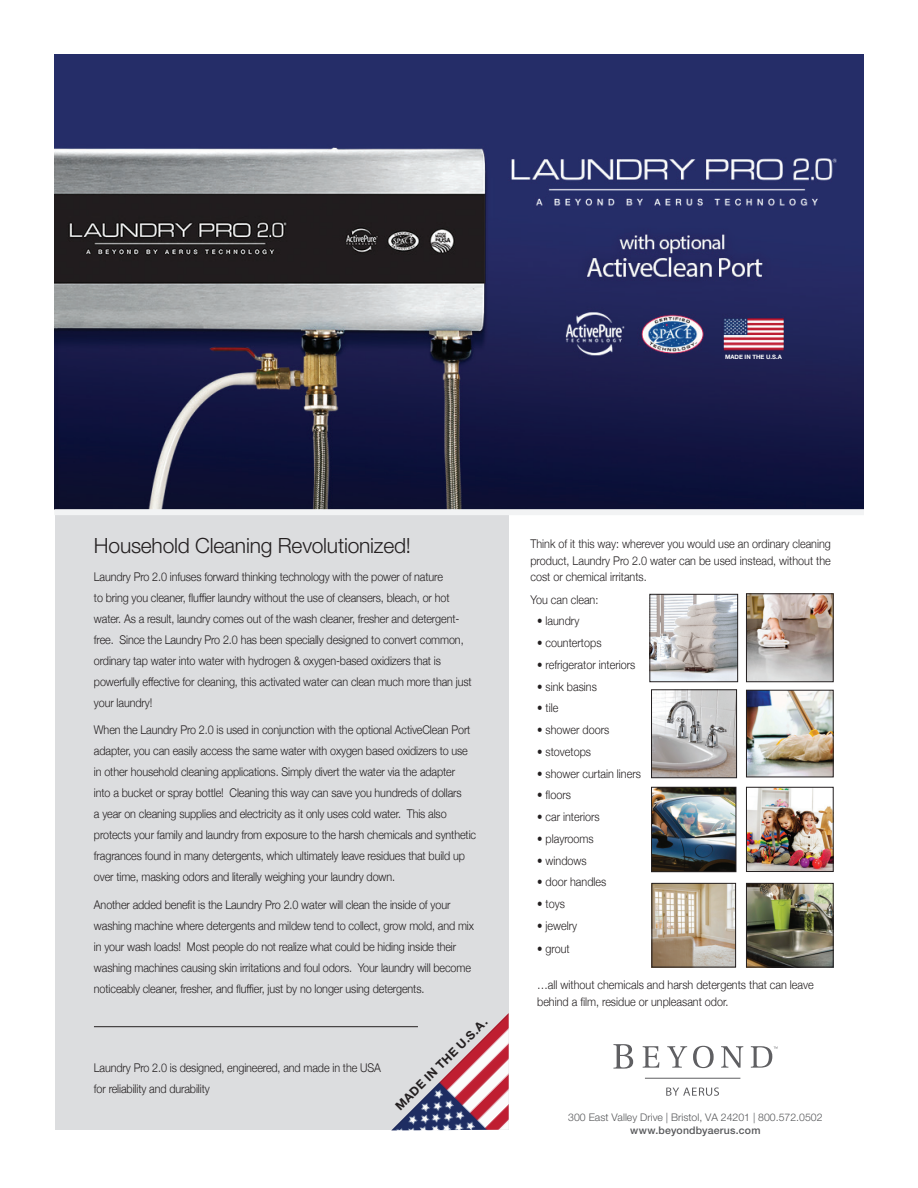
<style>
.page{position:relative;width:918px;height:1188px;background:#fff}
.page>*{position:absolute;margin:0;border:0;box-sizing:border-box;transform-origin:0 0}
.t1{font:300 21px "Helvetica Neue LT Std";letter-spacing:-.01em;color:#231f20}
.t2{font:300 12px/21px "Helvetica Neue";letter-spacing:-.01em;color:#231f20;scale:.9 1}
.t3{font:700 12px "Helvetica Neue LT Std";color:#231f20}
.t4{font:300 10.5px "Helvetica Neue LT Std";color:#57585a}
.t5{font:500 10.5px "Helvetica Neue LT Std";letter-spacing:.02em;color:#57585a}
.t6{font:700 6px "Helvetica Neue";color:#fff}
</style>
<div class="page">
<div style="left:55px;top:512px;width:454px;height:618px;background:#dcdddf"></div>
<img style="left:54px;top:54px;width:810px;height:455px">
<div style="left:54px;top:509px;width:810px;height:6px;background:#f2f3f4"></div>
<hr style="left:94px;top:1026px;width:324px;height:1px;background:#231f20">
<img style="left:748px;top:595px;width:84px;height:85px">
<div style="left:746px;top:593px;width:88px;height:89px;border:1px solid #231f20"></div>
<img style="left:653px;top:691px;width:82px;height:85px">
<div style="left:651px;top:689px;width:86px;height:89px;border:1px solid #231f20"></div>
<img style="left:748px;top:692px;width:84px;height:83px">
<div style="left:746px;top:690px;width:88px;height:87px;border:1px solid #231f20"></div>
<img style="left:653px;top:789px;width:81px;height:81px">
<div style="left:651px;top:787px;width:85px;height:85px;border:1px solid #231f20"></div>
<img style="left:748px;top:789px;width:84px;height:81px">
<div style="left:746px;top:787px;width:88px;height:85px;border:1px solid #231f20"></div>
<img style="left:654px;top:885px;width:80px;height:80px">
<div style="left:652px;top:883px;width:84px;height:84px;border:1px solid #231f20"></div>
<img style="left:748px;top:885px;width:84px;height:80px">
<div style="left:746px;top:883px;width:88px;height:84px;border:1px solid #231f20"></div>
<img style="left:651px;top:596px;width:85px;height:84px">
<div style="left:649px;top:594px;width:89px;height:88px;border:1px solid #231f20"></div>
<hr style="left:645px;top:1078px;width:95px;height:1px;background:#5f5f62">
<svg style="left:643px;top:1046px;width:16px;height:22px"></svg>
<svg style="left:667px;top:1046px;width:20px;height:22px"></svg>
<svg style="left:693px;top:1046px;width:21px;height:22px"></svg>
<svg style="left:721px;top:1046px;width:22px;height:22px"></svg>
<svg style="left:666px;top:1087px;width:53px;height:9px"></svg>
<svg style="left:613px;top:1044px;width:20px;height:25px"></svg>
<svg style="left:751px;top:1046px;width:27px;height:22px"></svg>
<img style="left:391px;top:1013px;width:118px;height:117px">
<p class="t6" style="left:725px;top:352px;width:58px">MADE IN THE U.S.A</p>
<h1 class="t1" style="left:94px;top:533px;width:319px">Household Cleaning Revolutionized!</h1>
<p class="t2" style="left:94px;top:565px;width:421px">Laundry Pro 2.0 infuses forward thinking technology with the power of nature<br>to bring you cleaner, fluffier laundry without the use of cleansers, bleach, or hot water. As a result, laundry comes out of the wash cleaner, fresher and detergent&shy;free. Since the Laundry Pro 2.0 has been specially designed to convert common, ordinary tap water into water with hydrogen &amp; oxygen-based oxidizers that is powerfully effective for cleaning, this activated water can clean much more than just your laundry!</p>
<p class="t2" style="left:94px;top:719px;width:426px">When the Laundry Pro 2.0 is used in conjunction with the optional ActiveClean Port adapter, you can easily access the same water with oxygen based oxidizers to use in other household cleaning applications. Simply divert the water via the adapter<br>into a bucket or spray bottle! Cleaning this way can save you hundreds of dollars<br>a year on cleaning supplies and electricity as it only uses cold water. This also protects your family and laundry from exposure to the harsh chemicals and synthetic fragrances found in many detergents, which ultimately leave residues that build up over time, masking odors and literally weighing your laundry down.</p>
<p class="t2" style="left:94px;top:894px;width:424px">Another added benefit is the Laundry Pro 2.0 water will clean the inside of your washing machine where detergents and mildew tend to collect, grow mold, and mix in your wash loads! Most people do not realize what could be hiding inside their washing machines causing skin irritations and foul odors. Your laundry will become noticeably cleaner, fresher, and fluffier, just by no longer using detergents.</p>
<p class="t2" style="left:94px;top:1056px;width:320px">Laundry Pro 2.0 is designed, engineered, and made in the USA for reliability and durability</p>
<p class="t3" style="left:392px;top:1103px;width:126px;rotate:-45deg">MADE IN THE U.S.A.</p>
<p class="t2" style="left:530px;top:535px;width:335px;line-height:16.5px;text-align:justify">Think of it this way: wherever you would use an ordinary cleaning product, Laundry Pro 2.0 water can be used instead, without the cost or chemical irritants.</p>
<p class="t2" style="left:530px;top:588px;width:77px">You can clean:</p>
<p class="t2" style="left:537px;top:610px;width:48px">• laundry</p>
<p class="t2" style="left:537px;top:631px;width:73px">• countertops</p>
<p class="t2" style="left:537px;top:653px;width:111px">• refrigerator interiors</p>
<p class="t2" style="left:537px;top:675px;width:68px">• sink basins</p>
<p class="t2" style="left:537px;top:697px;width:25px">• tile</p>
<p class="t2" style="left:537px;top:718px;width:82px">• shower doors</p>
<p class="t2" style="left:537px;top:740px;width:61px">• stovetops</p>
<p class="t2" style="left:537px;top:762px;width:117px">• shower curtain liners</p>
<p class="t2" style="left:537px;top:784px;width:39px">• floors</p>
<p class="t2" style="left:537px;top:805px;width:71px">• car interiors</p>
<p class="t2" style="left:537px;top:827px;width:64px">• playrooms</p>
<p class="t2" style="left:537px;top:849px;width:57px">• windows</p>
<p class="t2" style="left:537px;top:871px;width:78px">• door handles</p>
<p class="t2" style="left:537px;top:892px;width:32px">• toys</p>
<p class="t2" style="left:537px;top:914px;width:46px">• jewelry</p>
<p class="t2" style="left:537px;top:937px;width:38px">• grout</p>
<p class="t2" style="left:537px;top:976px;width:309px;line-height:16.5px">…all without chemicals and harsh detergents that can leave behind a film, residue or unpleasant odor.</p>
<p class="t4" style="left:568px;top:1111px;width:256px">300 East Valley Drive | Bristol, VA 24201 | 800.572.0502</p>
<p class="t5" style="left:630px;top:1124px;width:132px">www.beyondbyaerus.com</p>
</div>
